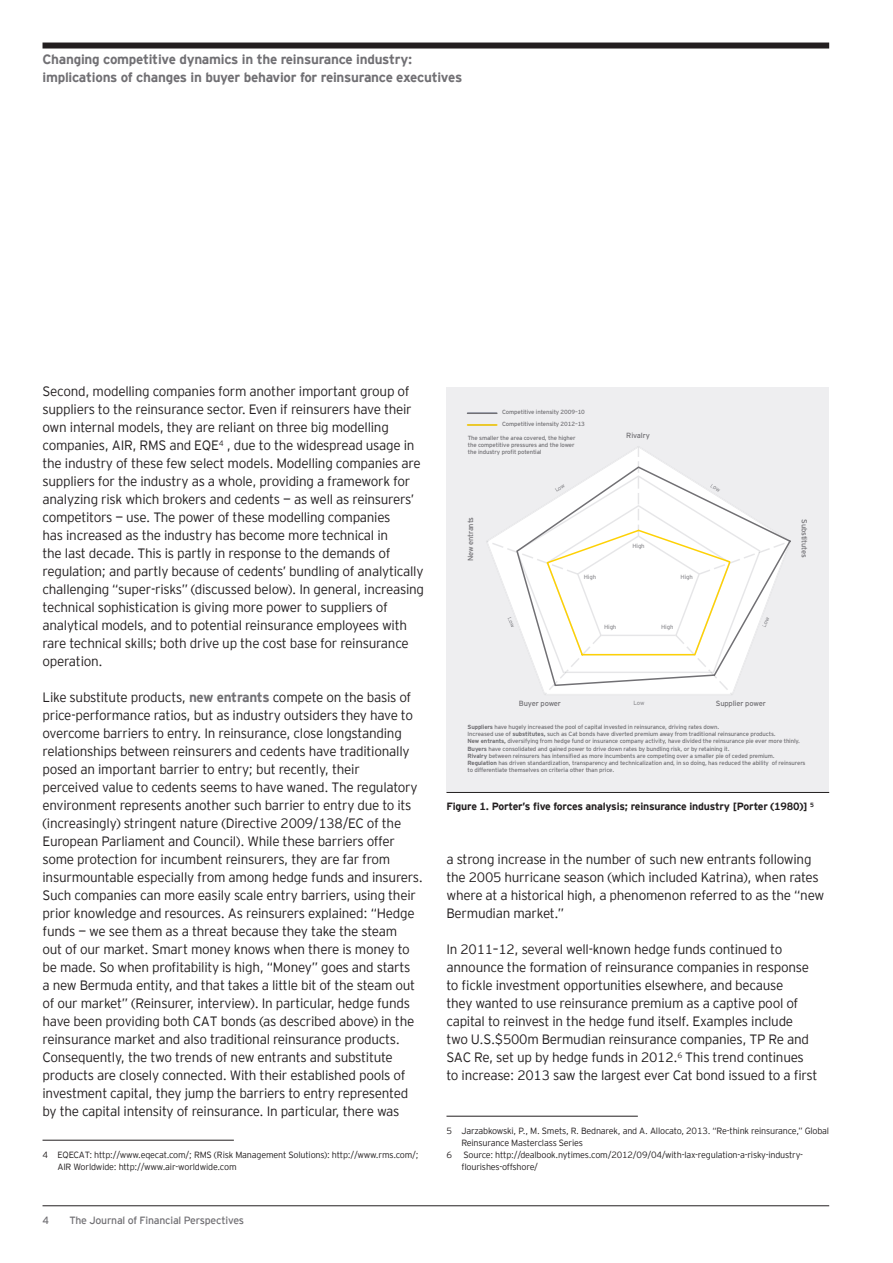
<style>
.page{position:relative;width:893px;height:1263px;background:#fff}
.page>*{position:absolute;margin:0;border:0;box-sizing:border-box;transform-origin:0 0}
.t1{font:300 13.5px/18px "EY Interstate";letter-spacing:-.02em;color:#231f20}
.t2{font:700 13.5px/18px "EY Interstate";letter-spacing:-.02em;color:#717074}
.t3{font:700 10.5px "EY Interstate";letter-spacing:-.02em;color:#231f20}
.t4{font:10.5px "EY Interstate";letter-spacing:-.02em;color:#717074}
.t5{font:300 9px/12px "EY Interstate";letter-spacing:-.02em;color:#231f20}
.t6{font:7.5px "EY Interstate";letter-spacing:-.02em;color:#717074}
.t7{font:6px/7.2px "EY Interstate";letter-spacing:-.02em;color:#717074}
.t8{font:6px "EY Interstate";letter-spacing:-.02em;color:#919195}
.s1{font-weight:700;color:#717074}
.s2{font-weight:700}
</style>
<div class="page">
<hr style="left:43px;top:1205px;width:786px;height:1px;background:#231f20">
<div style="left:43px;top:43px;width:786px;height:6px;background:#231f20"></div>
<hr style="left:43px;top:1140px;width:191px;height:1px;background:#231f20">
<hr style="left:446px;top:1116px;width:192px;height:1px;background:#231f20">
<div style="left:446px;top:387px;width:383px;height:405px;background:#eeeef0"></div>
<hr style="left:467px;top:424px;width:31px;height:2px;background:#fed105">
<hr style="left:467px;top:412px;width:31px;height:2px;background:#717074">
<hr style="left:446px;top:792px;width:383px;height:1px;background:#231f20">
<svg style="left:486px;top:447px;width:304px;height:248px"></svg>
<p class="t2" style="left:43px;top:49px;width:421px">Changing competitive dynamics in the reinsurance industry: implications of changes in buyer behavior for reinsurance executives</p>
<p class="t1" style="left:43px;top:381px;width:383px">Second, modelling companies form another important group of suppliers to the reinsurance sector. Even if reinsurers have their own internal models, they are reliant on three big modelling companies, AIR, RMS and EQE<sup>4</sup> , due to the widespread usage in the industry of these few select models. Modelling companies are suppliers for the industry as a whole, providing a framework for analyzing risk which brokers and cedents — as well as reinsurers’ competitors — use. The power of these modelling companies<br>has increased as the industry has become more technical in<br>the last decade. This is partly in response to the demands of regulation; and partly because of cedents’ bundling of analytically challenging “super-risks” (discussed below). In general, increasing technical sophistication is giving more power to suppliers of analytical models, and to potential reinsurance employees with rare technical skills; both drive up the cost base for reinsurance operation.</p>
<p class="t1" style="left:43px;top:687px;width:382px">Like substitute products, <span class="s1">new entrants</span> compete on the basis of price-performance ratios, but as industry outsiders they have to overcome barriers to entry. In reinsurance, close longstanding relationships between reinsurers and cedents have traditionally posed an important barrier to entry; but recently, their<br>perceived value to cedents seems to have waned. The regulatory environment represents another such barrier to entry due to its (increasingly) stringent nature (Directive 2009/138/EC of the European Parliament and Council). While these barriers offer some protection for incumbent reinsurers, they are far from insurmountable especially from among hedge funds and insurers.<br>Such companies can more easily scale entry barriers, using their prior knowledge and resources. As reinsurers explained: “Hedge funds — we see them as a threat because they take the steam<br>out of our market. Smart money knows when there is money to be made. So when profitability is high, “Money” goes and starts<br>a new Bermuda entity, and that takes a little bit of the steam out of our market” (Reinsurer, interview). In particular, hedge funds have been providing both CAT bonds (as described above) in the reinsurance market and also traditional reinsurance products.<br>Consequently, the two trends of new entrants and substitute products are closely connected. With their established pools of investment capital, they jump the barriers to entry represented by the capital intensity of reinsurance. In particular, there was</p>
<p class="t5" style="left:57px;top:1148px;width:363px;text-indent:-15px">4 EQECAT: http://www.eqecat.com/; RMS (Risk Management Solutions): http://www.rms.com/;<br>AIR Worldwide: http://www.air-worldwide.com</p>
<p class="t4" style="left:43px;top:1213px;width:8px">4</p>
<p class="t4" style="left:69px;top:1213px;width:176px">The Journal of Financial Perspectives</p>
<p class="t7" style="left:502px;top:406px;width:84px;line-height:12px">Competitive intensity 2009–10<br>Competitive intensity 2012–13</p>
<p class="t7" style="left:468px;top:434px;width:109px">The smaller the area covered, the higher the competitive pressures and the lower the industry profit potential</p>
<p class="t6" style="left:626px;top:430px;width:25px">Rivalry</p>
<p class="t6" style="left:465px;top:561px;width:46px;rotate:-90deg">New entrants</p>
<p class="t6" style="left:810px;top:519px;width:40px;rotate:90deg">Substitutes</p>
<p class="t8" style="left:632px;top:542px;width:14px">High</p>
<p class="t8" style="left:584px;top:572px;width:14px">High</p>
<p class="t8" style="left:681px;top:572px;width:14px">High</p>
<p class="t8" style="left:604px;top:623px;width:14px">High</p>
<p class="t8" style="left:661px;top:623px;width:14px">High</p>
<p class="t8" style="left:634px;top:698px;width:12px">Low</p>
<p class="t6" style="left:519px;top:698px;width:44px">Buyer power</p>
<p class="t6" style="left:716px;top:698px;width:51px">Supplier power</p>
<p class="t7" style="left:468px;top:723px;width:340px"><span class="s2">Suppliers</span> have hugely increased the pool of capital invested in reinsurance, driving rates down.<br>Increased use of <span class="s2">substitutes,</span> such as Cat bonds have diverted premium away from traditional reinsurance products.<br><span class="s2">New entrants,</span> diversifying from hedge fund or insurance company activity, have divided the reinsurance pie ever more thinly.<br><span class="s2">Buyers</span> have consolidated and gained power to drive down rates by bundling risk, or by retaining it.<br><span class="s2">Rivalry</span> between reinsurers has intensified as more incumbents are competing over a smaller pie of ceded premium.<br><span class="s2">Regulation</span> has driven standardization, transparency and technicalization and, in so doing, has reduced the ability of reinsurers to differentiate themselves on criteria other than price.</p>
<p class="t3" style="left:446px;top:799px;width:369px">Figure 1. Porter’s five forces analysis; reinsurance industry [Porter (1980)] <sup>5</sup></p>
<p class="t1" style="left:446px;top:849px;width:379px">a strong increase in the number of such new entrants following the 2005 hurricane season (which included Katrina), when rates where at a historical high, a phenomenon referred to as the “new Bermudian market.”<sup>5</sup></p>
<p class="t1" style="left:446px;top:939px;width:372px">In 2011–12, several well-known hedge funds continued to announce the formation of reinsurance companies in response to fickle investment opportunities elsewhere, and because<br>they wanted to use reinsurance premium as a captive pool of capital to reinvest in the hedge fund itself. Examples include two U.S.$500m Bermudian reinsurance companies, TP Re and SAC Re, set up by hedge funds in 2012.<sup>6</sup> This trend continues to increase: 2013 saw the largest ever Cat bond issued to a first</p>
<p class="t5" style="left:446px;top:1124px;width:384px">5 Jarzabkowski, P., M. Smets, R. Bednarek, and A. Allocato, 2013. “Re-think reinsurance,” Global</p>
<p class="t5" style="left:461px;top:1136px;width:123px">Reinsurance Masterclass Series</p>
<p class="t5" style="left:446px;top:1148px;width:7px">6</p>
<p class="t5" style="left:461px;top:1148px;width:343px">Source: http://dealbook.nytimes.com/2012/09/04/with-lax-regulation-a-risky-industry&shy;flourishes-offshore/</p>
</div>
